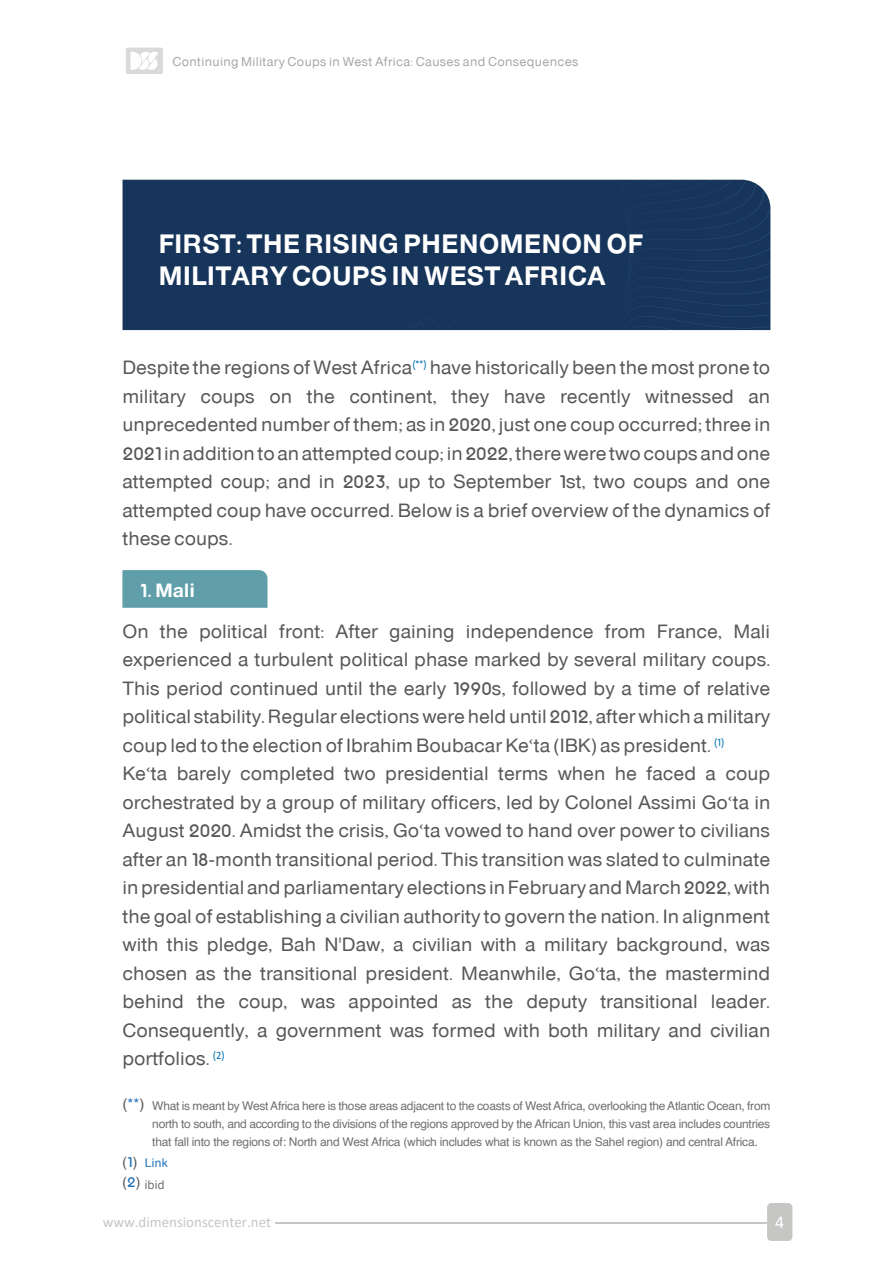
<style>
.page{position:relative;width:893px;height:1263px;background:#fff}
.page>*{position:absolute;margin:0;border:0;box-sizing:border-box;transform-origin:0 0}
.t1{font:27px/32.4px "be IN Black";color:#fff}
.t2{font:19.5px/28.5px "be IN Normal";color:#575756;text-align:justify}
.t3{font:19.5px "be IN Black";color:#fff}
.t4{font:18px "Calibri";color:#fff}
.t5{font:15px "Calibri";color:#c6c6c5}
.t6{font:15px/20.2px "be IN Normal";color:#575756}
.t7{font:12.9px "be IN Normal";letter-spacing:.025em;color:#a5a7aa}
.t8{font:12px/18px "Helvetica";letter-spacing:-.02em;color:#6f6f6e;text-align:justify}
.t9{font:12px "Helvetica";color:#1d70b7}
.s1{font-size:15px;color:#575756}
.s2{font-size:15px;color:#1d70b7}
.s3{color:#1d70b7}
</style>
<div class="page">
<div style="left:767px;top:1203px;width:25px;height:38px;background:#c6c6c5;border-radius:4px"></div>
<hr style="left:276px;top:1222px;width:491px;height:2px;background:#c6c6c5">
<div style="left:126px;top:48px;width:37px;height:26px;background:#d9d9d9;border-radius:2px"></div>
<svg style="left:130px;top:52px;width:28px;height:18px"></svg>
<div style="left:123px;top:180px;width:97px;height:150px;background:#17355a"></div>
<div style="left:220px;top:180px;width:550px;height:150px;background:#17355a"></div>
<div style="left:122px;top:570px;width:145px;height:38px;background:#609fa9"></div>
<p class="t7" style="left:172px;top:54px;width:407px">Continuing Military Coups in West Africa: Causes and Consequences</p>
<h1 class="t1" style="left:158px;top:228px;width:486px">FIRST: THE RISING PHENOMENON OF<br>MILITARY COUPS IN WEST AFRICA</h1>
<p class="t2" style="left:122px;top:353px;width:649px">Despite the regions of West Africa<sup>(**)</sup> have historically been the most prone to military coups on the continent, they have recently witnessed an unprecedented number of them; as in 2020, just one coup occurred; three in 2021 in addition to an attempted coup; in 2022, there were two coups and one attempted coup; and in 2023, up to September 1st, two coups and one attempted coup have occurred. Below is a brief overview of the dynamics of these coups.</p>
<p class="t3" style="left:140px;top:579px;width:57px">1. Mali</p>
<p class="t2" style="left:122px;top:617px;width:649px;text-align:left">On the political front: After gaining independence from France, Mali experienced a turbulent political phase marked by several military coups.<br>This period continued until the early 1990s, followed by a time of relative political stability. Regular elections were held until 2012, after which a military coup led to the election of Ibrahim Boubacar Keïta (IBK) as president. <sup>(1)<br></sup>Keïta barely completed two presidential terms when he faced a coup orchestrated by a group of military officers, led by Colonel Assimi Goïta in August 2020. Amidst the crisis, Goïta vowed to hand over power to civilians after an 18-month transitional period. This transition was slated to culminate in presidential and parliamentary elections in February and March 2022, with the goal of establishing a civilian authority to govern the nation. In alignment with this pledge, Bah N'Daw, a civilian with a military background, was chosen as the transitional president. Meanwhile, Goïta, the mastermind behind the coup, was appointed as the deputy transitional leader.<br>Consequently, a government was formed with both military and civilian portfolios. <sup>(2)</sup></p>
<p class="t8" style="left:152px;top:1097px;width:620px;text-indent:-30px"><span class="s1">(</span><span class="s2">**</span><span class="s1">)</span> What is meant by West Africa here is those areas adjacent to the coasts of West Africa, overlooking the Atlantic Ocean, from north to south, and according to the divisions of the regions approved by the African Union, this vast area includes countries that fall into the regions of: North and West Africa (which includes what is known as the Sahel region) and central Africa.</p>
<p class="t8" style="left:145px;top:1176px;width:21px">ibid</p>
<p class="t6" style="left:123px;top:1151px;width:19px">(<span class="s3">١</span>) (<span class="s3">٢</span>)</p>
<p class="t9" style="left:145px;top:1154px;width:24px">Link</p>
<p class="t5" style="left:103px;top:1211px;width:170px">www.dimensionscenter.net</p>
<p class="t4" style="left:775px;top:1209px;width:11px">4</p>
</div>
